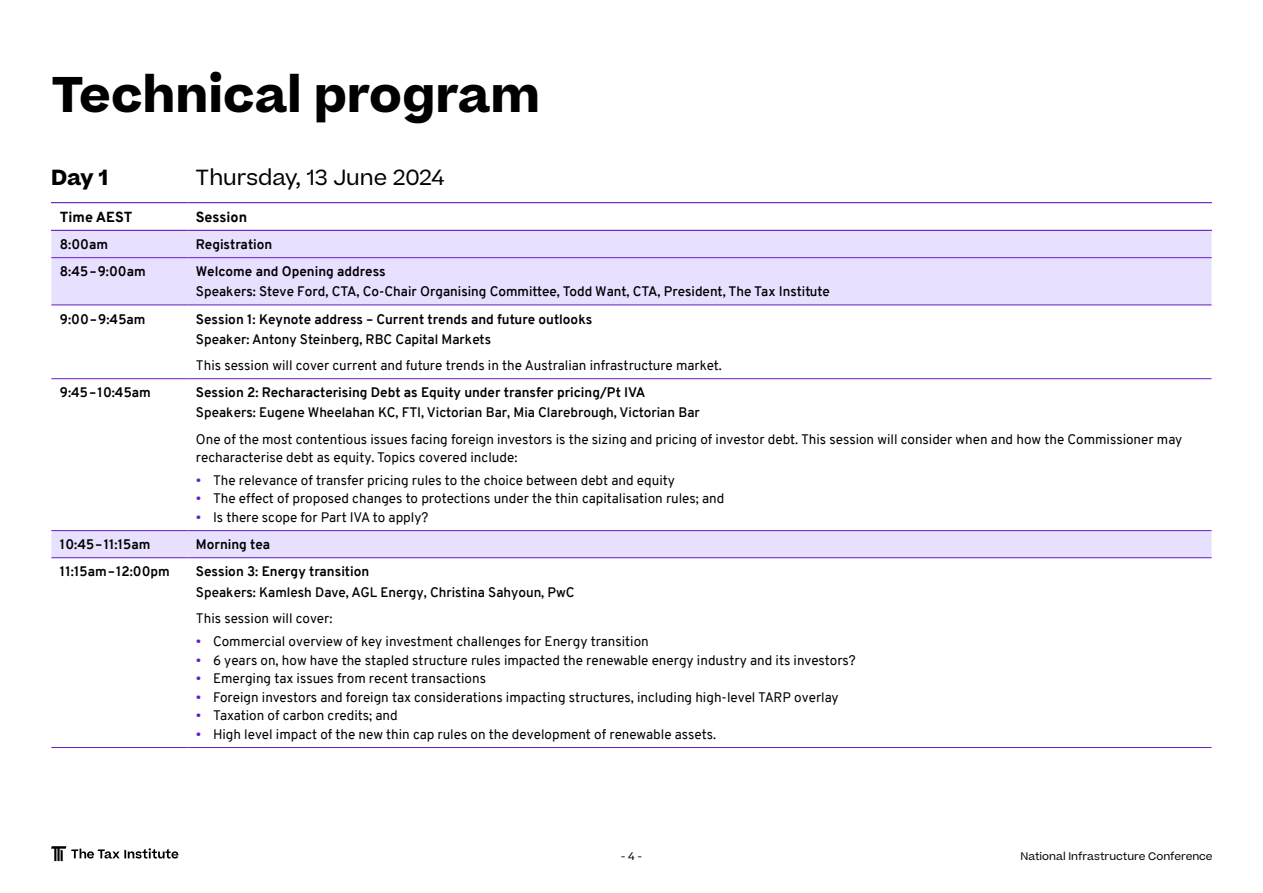
<style>
.page{position:relative;width:1263px;height:893px;background:#fff}
.page>*{position:absolute;margin:0;border:0;box-sizing:border-box;transform-origin:0 0}
.t1{font:700 48px "Beatrice";color:#000}
.t2{font:21px "Beatrice";color:#000}
.t3{font:700 21px "Beatrice";color:#000}
.t4{font:800 14.25px "Overpass";color:#000}
.t5{font:13.5px/18px "Overpass";color:#000}
.t6{font:700 13.5px "Overpass";color:#000}
.t7{font:600 13.5px "Overpass";color:#000}
.t8{font:10.5px "Beatrice";color:#000}
.s1{color:#641dc3}
</style>
<div class="page">
<svg style="left:51px;top:231px;width:1160px;height:326px"></svg>
<hr style="left:51px;top:557px;width:136px;height:1px;background:#641dc3">
<hr style="left:187px;top:557px;width:1024px;height:1px;background:#641dc3">
<hr style="left:51px;top:202px;width:136px;height:1px;background:#641dc3">
<hr style="left:51px;top:378px;width:136px;height:1px;background:#641dc3">
<hr style="left:51px;top:747px;width:136px;height:1px;background:#641dc3">
<hr style="left:51px;top:530px;width:136px;height:1px;background:#641dc3">
<hr style="left:51px;top:230px;width:136px;height:1px;background:#641dc3">
<hr style="left:187px;top:257px;width:1024px;height:1px;background:#641dc3">
<hr style="left:187px;top:202px;width:1025px;height:1px;background:#641dc3">
<hr style="left:187px;top:230px;width:1025px;height:1px;background:#641dc3">
<hr style="left:187px;top:378px;width:1024px;height:1px;background:#641dc3">
<hr style="left:187px;top:747px;width:1024px;height:1px;background:#641dc3">
<hr style="left:187px;top:530px;width:1024px;height:1px;background:#641dc3">
<hr style="left:51px;top:305px;width:136px;height:1px;background:#641dc3">
<hr style="left:187px;top:305px;width:1024px;height:1px;background:#641dc3">
<hr style="left:51px;top:257px;width:136px;height:1px;background:#641dc3">
<svg style="left:51px;top:846px;width:127px;height:15px"></svg>
<h1 class="t1" style="left:51px;top:61px;width:490px">Technical program</h1>
<h2 class="t3" style="left:51px;top:163px;width:58px">Day 1</h2>
<h2 class="t2" style="left:196px;top:164px;width:250px">Thursday, 13 June 2024</h2>
<p class="t4" style="left:60px;top:207px;width:74px">Time AEST</p>
<p class="t4" style="left:196px;top:207px;width:53px">Session</p>
<p class="t6" style="left:60px;top:235px;width:50px">8:00am</p>
<p class="t6" style="left:196px;top:235px;width:78px">Registration</p>
<p class="t6" style="left:60px;top:262px;width:87px">8:45–9:00am</p>
<p class="t6" style="left:196px;top:262px;width:191px">Welcome and Opening address</p>
<p class="t7" style="left:196px;top:282px;width:635px">Speakers: Steve Ford, CTA, Co-Chair Organising Committee, Todd Want, CTA, President, The Tax Institute</p>
<p class="t6" style="left:60px;top:309px;width:87px">9:00–9:45am</p>
<p class="t6" style="left:196px;top:309px;width:398px">Session 1: Keynote address – Current trends and future outlooks</p>
<p class="t7" style="left:196px;top:329px;width:297px">Speaker: Antony Steinberg, RBC Capital Markets</p>
<p class="t5" style="left:196px;top:357px;width:527px">This session will cover current and future trends in the Australian infrastructure market.</p>
<p class="t6" style="left:60px;top:383px;width:92px">9:45–10:45am</p>
<p class="t6" style="left:196px;top:383px;width:451px">Session 2: Recharacterising Debt as Equity under transfer pricing/Pt IVA</p>
<p class="t7" style="left:196px;top:403px;width:505px">Speakers: Eugene Wheelahan KC, FTI, Victorian Bar, Mia Clarebrough, Victorian Bar</p>
<p class="t5" style="left:196px;top:430px;width:988px">One of the most contentious issues facing foreign investors is the sizing and pricing of investor debt. This session will consider when and how the Commissioner may recharacterise debt as equity. Topics covered include:</p>
<p class="t5" style="left:196px;top:471px;width:480px"><span class="s1">•</span> The relevance of transfer pricing rules to the choice between debt and equity</p>
<p class="t5" style="left:196px;top:490px;width:530px"><span class="s1">•</span> The effect of proposed changes to protections under the thin capitalisation rules; and</p>
<p class="t5" style="left:196px;top:508px;width:234px"><span class="s1">•</span> Is there scope for Part IVA to apply?</p>
<p class="t6" style="left:60px;top:535px;width:92px">10:45–11:15am</p>
<p class="t6" style="left:196px;top:535px;width:76px">Morning tea</p>
<p class="t6" style="left:60px;top:562px;width:112px">11:15am–12:00pm</p>
<p class="t6" style="left:196px;top:562px;width:175px">Session 3: Energy transition</p>
<p class="t7" style="left:196px;top:582px;width:380px">Speakers: Kamlesh Dave, AGL Energy, Christina Sahyoun, PwC</p>
<p class="t5" style="left:196px;top:609px;width:138px">This session will cover:</p>
<p class="t5" style="left:196px;top:632px;width:454px"><span class="s1">•</span> Commercial overview of key investment challenges for Energy transition</p>
<p class="t5" style="left:196px;top:651px;width:661px"><span class="s1">•</span> 6 years on, how have the stapled structure rules impacted the renewable energy industry and its investors?</p>
<p class="t5" style="left:196px;top:669px;width:291px"><span class="s1">•</span> Emerging tax issues from recent transactions</p>
<p class="t5" style="left:196px;top:688px;width:644px"><span class="s1">•</span> Foreign investors and foreign tax considerations impacting structures, including high-level TARP overlay</p>
<p class="t5" style="left:196px;top:707px;width:203px"><span class="s1">•</span> Taxation of carbon credits; and</p>
<p class="t5" style="left:196px;top:725px;width:522px"><span class="s1">•</span> High level impact of the new thin cap rules on the development of renewable assets.</p>
<p class="t8" style="left:621px;top:849px;width:23px">- 4 -</p>
<p class="t8" style="left:1020px;top:849px;width:194px">National Infrastructure Conference</p>
</div>
